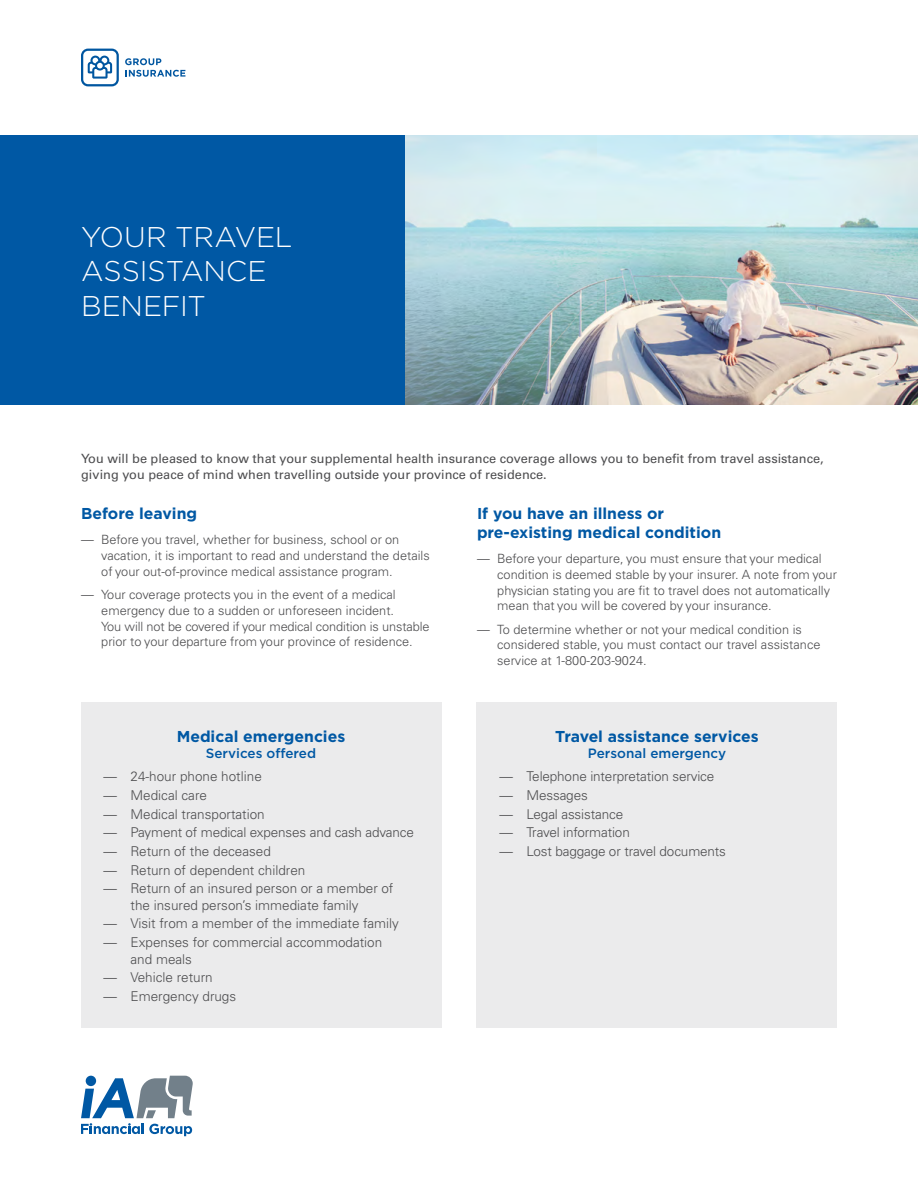
<style>
.page{position:relative;width:918px;height:1188px;background:#fff}
.page>*{position:absolute;margin:0;border:0;box-sizing:border-box;transform-origin:0 0}
.t1{font:300 28.5px/34.5px "Gotham";letter-spacing:-.005em;color:#fff}
.t2{font:700 15.75px/18.8px "Gotham";color:#0058a4}
.t3{font:300 13.5px/16.5px "Univers LT Pro 45";color:#4d4d4f;text-align:center}
.t4{font:500 13.5px "Gotham";color:#0058a4}
.t5{font:300 12.75px/15.8px "Univers LT Pro 45";color:#4d4d4f}
.P__Intro{font:12.75px/15.8px "Univers LT Pro 55 Roman";color:#4d4d4f}
</style>
<div class="page">
<img style="left:405px;top:135px;width:513px;height:270px">
<div style="left:0;top:135px;width:405px;height:270px;background:#0058a4"></div>
<svg style="left:81px;top:1076px;width:112px;height:60px"></svg>
<svg style="left:81px;top:49px;width:38px;height:37px"></svg>
<svg style="left:125px;top:58px;width:60px;height:19px"></svg>
<div style="left:81px;top:702px;width:360px;height:326px;background:#ebebec"></div>
<div style="left:477px;top:702px;width:360px;height:326px;background:#ebebec"></div>
<h1 class="t1" style="left:81px;top:219px;width:213px">YOUR TRAVEL<br>ASSISTANCE<br>BENEFIT</h1>
<p class="P__Intro" style="left:81px;top:450px;width:744px">You will be pleased to know that your supplemental health insurance coverage allows you to benefit from travel assistance, giving you peace of mind when travelling outside your province of residence.</p>
<h2 class="t2" style="left:81px;top:504px;width:118px">Before leaving</h2>
<p class="t5" style="left:101px;top:532px;width:330px;text-indent:-20px">— Before you travel, whether for business, school or on vacation, it is important to read and understand the details of your out-of-province medical assistance program.</p>
<p class="t5" style="left:101px;top:586px;width:330px;text-indent:-20px">— Your coverage protects you in the event of a medical emergency due to a sudden or unforeseen incident.<br>You will not be covered if your medical condition is unstable prior to your departure from your province of residence.</p>
<h2 class="t2" style="left:177px;top:727px;width:170px">Medical emergencies</h2>
<h3 class="t4" style="left:206px;top:745px;width:112px">Services offered</h3>
<p class="t3" style="left:104px;top:768px;width:160px">— 24-hour phone hotline</p>
<p class="t3" style="left:104px;top:787px;width:105px">— Medical care</p>
<p class="t3" style="left:104px;top:805px;width:163px">— Medical transportation</p>
<p class="t3" style="left:104px;top:824px;width:312px">— Payment of medical expenses and cash advance</p>
<p class="t3" style="left:104px;top:843px;width:169px">— Return of the deceased</p>
<p class="t3" style="left:104px;top:861px;width:203px">— Return of dependent children</p>
<p class="t3" style="left:104px;top:880px;width:291px">— Return of an insured person or a member of the insured person’s immediate family</p>
<p class="t3" style="left:104px;top:915px;width:297px">— Visit from a member of the immediate family</p>
<p class="t3" style="left:130px;top:934px;width:253px;text-align:left;text-indent:-27px">— Expenses for commercial accommodation and meals</p>
<p class="t3" style="left:104px;top:969px;width:111px">— Vehicle return</p>
<p class="t3" style="left:104px;top:988px;width:134px">— Emergency drugs</p>
<h2 class="t2" style="left:477px;top:504px;width:246px">If you have an illness or pre-existing medical condition</h2>
<p class="t5" style="left:497px;top:550px;width:341px;text-indent:-20px">— Before your departure, you must ensure that your medical condition is deemed stable by your insurer. A note from your physician stating you are fit to travel does not automatically mean that you will be covered by your insurance.</p>
<p class="t5" style="left:497px;top:621px;width:325px;text-indent:-20px">— To determine whether or not your medical condition is considered stable, you must contact our travel assistance service at 1-800-203-9024.</p>
<h2 class="t2" style="left:555px;top:727px;width:205px">Travel assistance services</h2>
<h3 class="t4" style="left:588px;top:745px;width:140px">Personal emergency</h3>
<p class="t3" style="left:499px;top:768px;width:216px">— Telephone interpretation service</p>
<p class="t3" style="left:499px;top:787px;width:90px">— Messages</p>
<p class="t3" style="left:499px;top:805px;width:125px">— Legal assistance</p>
<p class="t3" style="left:499px;top:824px;width:132px">— Travel information</p>
<p class="t3" style="left:499px;top:843px;width:228px">— Lost baggage or travel documents</p>
</div>
